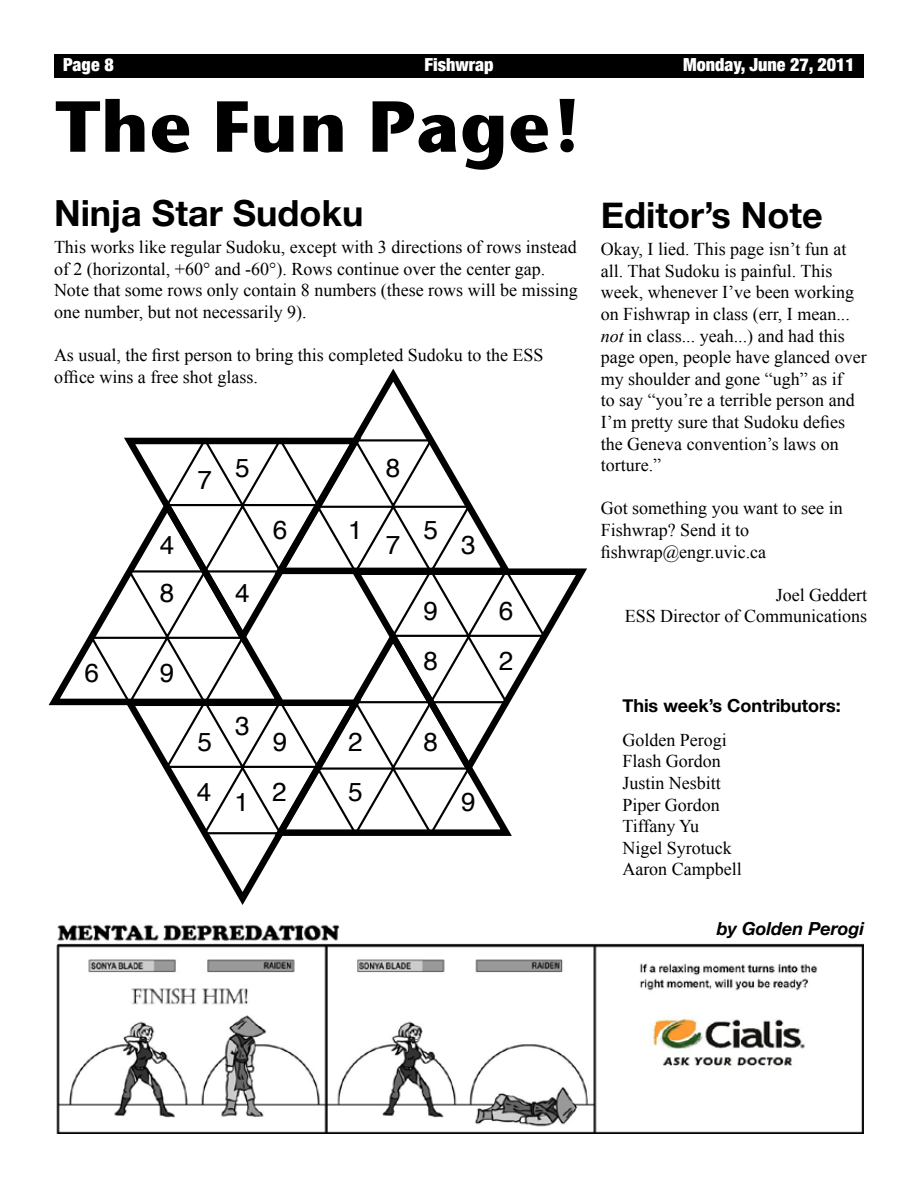
<style>
.page{position:relative;width:918px;height:1188px;background:#fff}
.page>*{position:absolute;margin:0;border:0;box-sizing:border-box;transform-origin:0 0}
.t1{font:700 72px "Stone Sans ITC";color:#000}
.t2{font:700 36px "Helvetica Neue";color:#000}
.t3{font:26.1px/47.8px "Helvetica";color:#000}
.t4{font:18px/21.6px "Times New Roman";color:#000}
.t5{font:900 condensed 18px "Helvetica Neue";color:#fff}
.t6{font:700 18px "Helvetica Neue";color:#000}
.t7{font:italic 700 18px "Helvetica Neue";color:#000}
.s1{font-style:italic}
</style>
<div class="page">
<div style="left:54px;top:54px;width:810px;height:23px;background:#000"></div>
<svg style="left:356px;top:369px;width:76px;height:66px"></svg>
<svg style="left:548px;top:568px;width:39px;height:68px"></svg>
<svg style="left:204px;top:838px;width:75px;height:67px"></svg>
<svg style="left:49px;top:637px;width:39px;height:69px"></svg>
<svg style="left:88px;top:435px;width:460px;height:403px"></svg>
<img style="left:56px;top:924px;width:808px;height:210px">
<p class="t5" style="left:63px;top:54px;width:52px">Page 8</p>
<p class="t5" style="left:424px;top:54px;width:71px">Fishwrap</p>
<p class="t5" style="left:683px;top:54px;width:173px">Monday, June 27, 2011</p>
<h1 class="t1" style="left:56px;top:63px;width:530px">The Fun Page!</h1>
<h2 class="t2" style="left:54px;top:191px;width:311px">Ninja Star Sudoku</h2>
<p class="t4" style="left:54px;top:236px;width:525px">This works like regular Sudoku, except with 3 directions of rows instead of 2 (horizontal, +60° and -60°). Rows continue over the center gap.<br>Note that some rows only contain 8 numbers (these rows will be missing one number, but not necessarily 9).</p>
<p class="t4" style="left:54px;top:344px;width:491px">As usual, the first person to bring this completed Sudoku to the ESS office wins a free shot glass.</p>
<h2 class="t2" style="left:601px;top:193px;width:223px">Editor’s Note</h2>
<p class="t4" style="left:601px;top:238px;width:267px">Okay, I lied. This page isn’t fun at all. That Sudoku is painful. This week, whenever I’ve been working on Fishwrap in class (err, I mean... <span class="s1">not</span> in class... yeah...) and had this page open, people have glanced over my shoulder and gone “ugh” as if<br>to say “you’re a terrible person and<br>I’m pretty sure that Sudoku defies the Geneva convention’s laws on torture.”</p>
<p class="t4" style="left:601px;top:497px;width:243px">Got something you want to see in<br>Fishwrap? Send it to fishwrap@engr.uvic.ca</p>
<p class="t4" style="left:625px;top:584px;width:244px;text-align:right">Joel Geddert<br>ESS Director of Communications</p>
<h3 class="t3" style="left:386px;top:445px;width:16px">8</h3>
<h3 class="t3" style="left:235px;top:445px;width:16px">5</h3>
<h3 class="t3" style="left:198px;top:457px;width:16px">7</h3>
<h3 class="t3" style="left:348px;top:507px;width:16px">1</h3>
<h3 class="t3" style="left:273px;top:507px;width:16px">6</h3>
<h3 class="t3" style="left:424px;top:507px;width:16px">5</h3>
<h3 class="t3" style="left:160px;top:522px;width:16px">4<br>8</h3>
<h3 class="t3" style="left:461px;top:522px;width:16px">3</h3>
<h3 class="t3" style="left:386px;top:522px;width:16px">7</h3>
<h3 class="t3" style="left:235px;top:570px;width:16px">4</h3>
<h3 class="t3" style="left:424px;top:587px;width:16px;line-height:49.7px">9<br>8</h3>
<h3 class="t3" style="left:499px;top:586px;width:16px;line-height:50.4px">6<br>2</h3>
<h3 class="t3" style="left:85px;top:650px;width:16px">6</h3>
<h3 class="t3" style="left:160px;top:650px;width:16px">9</h3>
<h3 class="t3" style="left:235px;top:703px;width:16px">3</h3>
<h3 class="t3" style="left:198px;top:719px;width:16px">5</h3>
<h3 class="t3" style="left:273px;top:719px;width:16px">9</h3>
<h3 class="t3" style="left:197px;top:769px;width:16px">4</h3>
<h3 class="t3" style="left:272px;top:769px;width:16px">2</h3>
<h3 class="t3" style="left:235px;top:778px;width:16px">1</h3>
<h3 class="t3" style="left:348px;top:718px;width:16px;line-height:50.1px">2<br>5</h3>
<h3 class="t3" style="left:424px;top:719px;width:16px">8</h3>
<h3 class="t3" style="left:461px;top:778px;width:16px">9</h3>
<p class="t6" style="left:622px;top:695px;width:220px">This week’s Contributors:</p>
<p class="t4" style="left:622px;top:729px;width:121px">Golden Perogi<br>Flash Gordon<br>Justin Nesbitt<br>Piper Gordon<br>Tiffany Yu<br>Nigel Syrotuck<br>Aaron Campbell</p>
<p class="t7" style="left:717px;top:918px;width:149px">by Golden Perogi</p>
</div>
